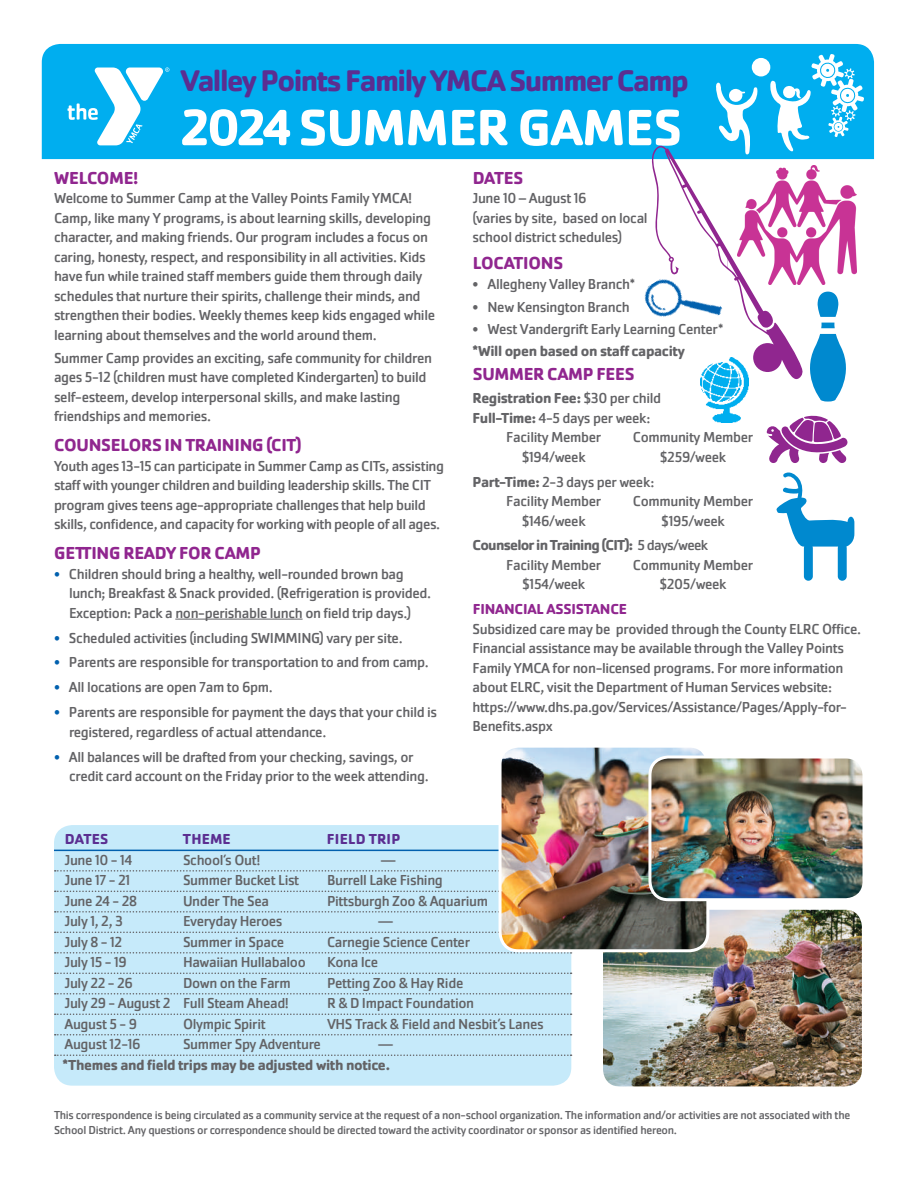
<style>
.page{position:relative;width:918px;height:1188px;background:#fff}
.page>*{position:absolute;margin:0;border:0;box-sizing:border-box;transform-origin:0 0}
.t1{font:700 52.95px "Cachet Pro";letter-spacing:-.015em;color:#fff}
.t2{font:700 31.05px "Cachet Pro";letter-spacing:-.05em;color:#5b2e91}
.t3{font:700 18px "Cachet Pro";letter-spacing:-.015em;color:#90268f}
.t4{font:15px/19.5px "Cachet Pro";letter-spacing:-.025em;color:#636366}
.t5{font:700 15px "Cachet Pro";letter-spacing:-.025em;color:#636366}
.t6{font:700 15px/24.9px "Cachet Pro";letter-spacing:-.05em;color:#636366}
.t7{font:700 15px "Cachet Pro";letter-spacing:.01em;color:#5b2e91}
.t8{font:700 15px "Cachet Pro";letter-spacing:-.015em;color:#90268f}
.t9{font:12px/14.4px "Cachet Pro";letter-spacing:-.025em;color:#636366}
.s1{color:#0160ae}
.s2{font-weight:400}
.s3{font-weight:700}
</style>
<div class="page">
<div style="left:42px;top:44px;width:832px;height:115px;background:#00aeef"></div>
<img style="left:604px;top:911px;width:257px;height:174px">
<div style="left:600px;top:907px;width:265px;height:182px;border:3px solid #fff;border-radius:18px"></div>
<div style="left:54px;top:825px;width:517px;height:261px;background:#c6eafa;border-radius:18px"></div>
<hr style="left:54px;top:850px;width:517px;height:1px;background:#0160ae">
<svg style="left:55px;top:870px;width:444px;height:2px"></svg>
<svg style="left:55px;top:891px;width:444px;height:1px"></svg>
<svg style="left:55px;top:911px;width:444px;height:2px"></svg>
<svg style="left:55px;top:932px;width:444px;height:1px"></svg>
<svg style="left:55px;top:952px;width:517px;height:2px"></svg>
<svg style="left:55px;top:973px;width:517px;height:1px"></svg>
<svg style="left:55px;top:993px;width:517px;height:2px"></svg>
<svg style="left:55px;top:1014px;width:517px;height:1px"></svg>
<svg style="left:55px;top:1034px;width:517px;height:2px"></svg>
<svg style="left:55px;top:1054px;width:517px;height:2px"></svg>
<svg style="left:68px;top:68px;width:101px;height:77px"></svg>
<hr style="left:175px;top:619px;width:128px;height:1px;background:#636366">
<img style="left:705px;top:402px;width:36px;height:21px">
<img style="left:500px;top:749px;width:208px;height:202px">
<div style="left:499px;top:745px;width:210px;height:207px;border:3px solid #fff;border-radius:18px"></div>
<img style="left:650px;top:757px;width:212px;height:143px">
<div style="left:648px;top:756px;width:218px;height:145px;border:3px solid #fff;border-radius:18px"></div>
<svg style="left:767px;top:416px;width:80px;height:47px"></svg>
<img style="left:644px;top:284px;width:8px;height:28px">
<svg style="left:777px;top:472px;width:77px;height:109px"></svg>
<svg style="left:652px;top:54px;width:212px;height:348px"></svg>
<h2 class="t2" style="left:180px;top:61px;width:510px">Valley Points Family YMCA Summer Camp</h2>
<h1 class="t1" style="left:180px;top:95px;width:503px">2024 SUMMER GAMES</h1>
<p class="t3" style="left:54px;top:167px;width:85px">WELCOME!</p>
<p class="t4" style="left:54px;top:189px;width:383px">Welcome to Summer Camp at the Valley Points Family YMCA!<br>Camp, like many Y programs, is about learning skills, developing character, and making friends. Our program includes a focus on caring, honesty, respect, and responsibility in all activities. Kids have fun while trained staff members guide them through daily schedules that nurture their spirits, challenge their minds, and strengthen their bodies. Weekly themes keep kids engaged while learning about themselves and the world around them.</p>
<p class="t4" style="left:54px;top:348px;width:380px">Summer Camp provides an exciting, safe community for children ages 5-12 (children must have completed Kindergarten) to build self-esteem, develop interpersonal skills, and make lasting friendships and memories.</p>
<p class="t3" style="left:54px;top:434px;width:249px">COUNSELORS IN TRAINING (CIT)</p>
<p class="t4" style="left:54px;top:456px;width:392px">Youth ages 13-15 can participate in Summer Camp as CITs, assisting staff with younger children and building leadership skills. The CIT program gives teens age-appropriate challenges that help build skills, confidence, and capacity for working with people of all ages.</p>
<p class="t3" style="left:54px;top:542px;width:208px">GETTING READY FOR CAMP</p>
<p class="t4" style="left:69px;top:564px;width:364px;text-indent:-15px"><span class="s1">•</span> Children should bring a healthy, well-rounded brown bag lunch; Breakfast &amp; Snack provided. (Refrigeration is provided.<br>Exception: Pack a non-perishable lunch on field trip days.)</p>
<p class="t4" style="left:54px;top:628px;width:350px"><span class="s1">•</span> Scheduled activities (including SWIMMING) vary per site.</p>
<p class="t4" style="left:54px;top:653px;width:376px"><span class="s1">•</span> Parents are responsible for transportation to and from camp.</p>
<p class="t4" style="left:54px;top:678px;width:220px"><span class="s1">•</span> All locations are open 7am to 6pm.</p>
<p class="t4" style="left:69px;top:703px;width:370px;text-indent:-15px"><span class="s1">•</span> Parents are responsible for payment the days that your child is registered, regardless of actual attendance.</p>
<p class="t4" style="left:69px;top:747px;width:361px;text-indent:-15px"><span class="s1">•</span> All balances will be drafted from your checking, savings, or credit card account on the Friday prior to the week attending.</p>
<p class="t3" style="left:473px;top:167px;width:52px">DATES</p>
<p class="t4" style="left:472px;top:189px;width:177px">June 10 – August 16<br>(varies by site, based on local school district schedules)</p>
<p class="t3" style="left:473px;top:252px;width:92px">LOCATIONS</p>
<p class="t4" style="left:472px;top:274px;width:164px">• Allegheny Valley Branch*</p>
<p class="t4" style="left:472px;top:297px;width:159px">• New Kensington Branch</p>
<p class="t4" style="left:472px;top:320px;width:252px">• West Vandergrift Early Learning Center*</p>
<p class="t5" style="left:472px;top:341px;width:214px">*Will open based on staff capacity</p>
<p class="t3" style="left:473px;top:363px;width:163px">SUMMER CAMP FEES</p>
<p class="t5" style="left:472px;top:389px;width:190px">Registration Fee: <span class="s2">$30 per child</span></p>
<p class="t4" style="left:472px;top:408px;width:180px"><span class="s3">Full-Time:</span> 4-5 days per week:</p>
<p class="t4" style="left:506px;top:428px;width:97px">Facility Member</p>
<p class="t4" style="left:633px;top:428px;width:122px">Community Member</p>
<p class="t4" style="left:522px;top:447px;width:65px">$194/week</p>
<p class="t4" style="left:660px;top:447px;width:68px">$259/week</p>
<p class="t4" style="left:506px;top:472px;width:150px;text-indent:-34px"><span class="s3">Part-Time:</span> 2-3 days per week:<br>Facility Member</p>
<p class="t4" style="left:633px;top:492px;width:122px">Community Member</p>
<p class="t6" style="left:472px;top:508px;width:254px;text-indent:189px"><span class="s2">$195/week<br></span>Counselor in Training (CIT): <span class="s2">5 days/week</span></p>
<p class="t4" style="left:506px;top:555px;width:97px">Facility Member</p>
<p class="t4" style="left:633px;top:555px;width:122px">Community Member</p>
<p class="t4" style="left:522px;top:575px;width:65px">$154/week</p>
<p class="t4" style="left:659px;top:575px;width:69px">$205/week</p>
<p class="t8" style="left:473px;top:600px;width:156px">FINANCIAL ASSISTANCE</p>
<p class="t4" style="left:472px;top:619px;width:390px">Subsidized care may be provided through the County ELRC Office.<br>Financial assistance may be available through the Valley Points Family YMCA for non-licensed programs. For more information about ELRC, visit the Department of Human Services website: https://www.dhs.pa.gov/Services/Assistance/Pages/Apply-for-Benefits.aspx</p>
<p class="t4" style="left:522px;top:511px;width:65px">$146/week</p>
<p class="t7" style="left:65px;top:830px;width:45px">DATES</p>
<p class="t7" style="left:183px;top:830px;width:49px">THEME</p>
<p class="t7" style="left:327px;top:830px;width:75px">FIELD TRIP</p>
<p class="t4" style="left:64px;top:850px;width:69px">June 10 - 14</p>
<p class="t4" style="left:183px;top:850px;width:79px">School’s Out!</p>
<p class="t4" style="left:381px;top:850px;width:17px">—</p>
<p class="t4" style="left:64px;top:871px;width:67px">June 17 - 21</p>
<p class="t4" style="left:183px;top:871px;width:118px">Summer Bucket List</p>
<p class="t4" style="left:327px;top:871px;width:117px">Burrell Lake Fishing</p>
<p class="t4" style="left:64px;top:891px;width:74px">June 24 - 28</p>
<p class="t4" style="left:183px;top:891px;width:88px">Under The Sea</p>
<p class="t4" style="left:327px;top:891px;width:163px">Pittsburgh Zoo &amp; Aquarium</p>
<p class="t4" style="left:64px;top:912px;width:60px">July 1, 2, 3</p>
<p class="t4" style="left:183px;top:912px;width:101px">Everyday Heroes</p>
<p class="t4" style="left:378px;top:912px;width:16px">—</p>
<p class="t4" style="left:64px;top:932px;width:59px">July 8 - 12</p>
<p class="t4" style="left:183px;top:932px;width:103px">Summer in Space</p>
<p class="t4" style="left:327px;top:932px;width:145px">Carnegie Science Center</p>
<p class="t4" style="left:64px;top:953px;width:64px">July 15 - 19</p>
<p class="t4" style="left:183px;top:953px;width:124px">Hawaiian Hullabaloo</p>
<p class="t4" style="left:327px;top:953px;width:53px">Kona Ice</p>
<p class="t4" style="left:64px;top:973px;width:70px">July 22 - 26</p>
<p class="t4" style="left:183px;top:973px;width:109px">Down on the Farm</p>
<p class="t4" style="left:327px;top:973px;width:138px">Petting Zoo &amp; Hay Ride</p>
<p class="t4" style="left:64px;top:994px;width:226px">July 29 - August 2 Full Steam Ahead!</p>
<p class="t4" style="left:327px;top:994px;width:149px">R &amp; D Impact Foundation</p>
<p class="t4" style="left:64px;top:1014px;width:74px">August 5 - 9</p>
<p class="t4" style="left:183px;top:1014px;width:84px">Olympic Spirit</p>
<p class="t4" style="left:327px;top:1014px;width:218px">VHS Track &amp; Field and Nesbit’s Lanes</p>
<p class="t4" style="left:64px;top:1035px;width:78px">August 12-16</p>
<p class="t4" style="left:183px;top:1035px;width:140px">Summer Spy Adventure</p>
<p class="t4" style="left:378px;top:1035px;width:16px">—</p>
<p class="t5" style="left:63px;top:1056px;width:329px">*Themes and field trips may be adjusted with notice.</p>
<p class="t9" style="left:54px;top:1108px;width:798px">This correspondence is being circulated as a community service at the request of a non-school organization. The information and/or activities are not associated with the<br>School District. Any questions or correspondence should be directed toward the activity coordinator or sponsor as identified hereon.</p>
</div>
